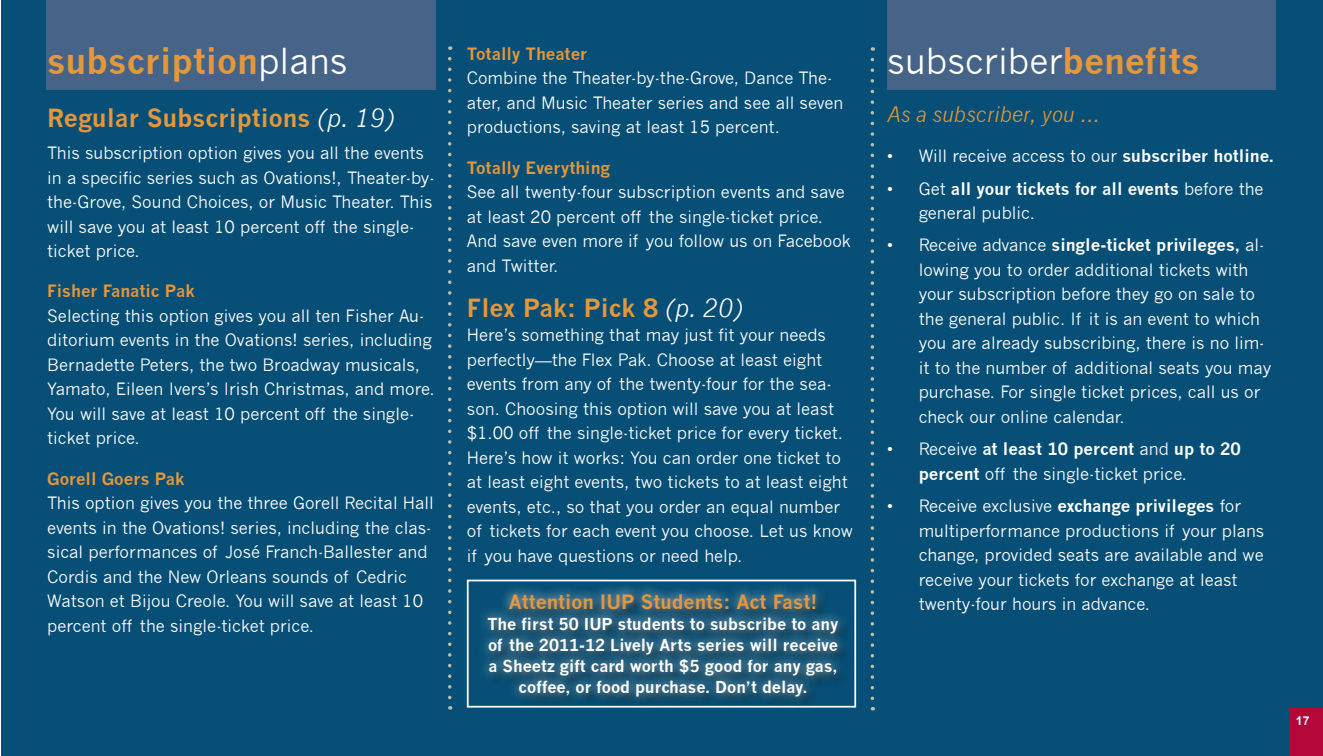
<style>
.page{position:relative;width:1323px;height:756px;background:#fff}
.page>*{position:absolute;margin:0;border:0;box-sizing:border-box;transform-origin:0 0}
.t1{font:35px "News Gothic";color:#fff}
.t2{font:700 35px "News Gothic";color:#e4973b}
.t3{font:700 24.5px "News Gothic";color:#e4973b}
.t4{font:italic 21px "News Gothic";color:#e4973b}
.t5{font:700 19.25px "News Gothic";color:#e4973b}
.t6{font:16.62px/24.5px "News Gothic";color:#fff}
.t7{font:700 16.62px "News Gothic";color:#e4973b}
.t8{font:700 16.1px/21px "News Gothic";color:#fff;text-align:center}
.t9{font:700 12.25px "Arial";color:#e3eff5}
.s1{font-weight:400;color:#fff}
.s2{font-weight:400;font-style:italic;color:#fff}
.s3{font-weight:700;color:#e4973b}
.s4{font-weight:700}
</style>
<div class="page">
<div style="left:1px;top:0;width:1322px;height:756px;background:#074f76"></div>
<div style="left:46px;top:0;width:389px;height:89px;background:#456488"></div>
<div style="left:888px;top:0;width:388px;height:89px;background:#456488"></div>
<svg style="left:448px;top:59px;width:4px;height:651px"></svg>
<svg style="left:871px;top:59px;width:3px;height:651px"></svg>
<div style="left:1290px;top:709px;width:33px;height:47px;background:#b30838"></div>
<div style="left:476px;top:583px;width:371px;height:123px;background:#fff;opacity:.75"></div>
<div style="left:467px;top:580px;width:389px;height:128px;border:2px solid #fff"></div>
<h1 class="t2" style="left:47px;top:40px;width:302px">subscription<span class="s1">plans</span></h1>
<h2 class="t3" style="left:47px;top:103px;width:349px">Regular Subscriptions <span class="s2">(p. 19)</span></h2>
<p class="t6" style="left:47px;top:141px;width:389px">This subscription option gives you all the events in a specific series such as Ovations!, Theater-by&shy;the-Grove, Sound Choices, or Music Theater. This will save you at least 10 percent off the single&shy;ticket price.</p>
<p class="t7" style="left:47px;top:281px;width:149px">Fisher Fanatic Pak</p>
<p class="t6" style="left:47px;top:304px;width:389px">Selecting this option gives you all ten Fisher Au&shy;ditorium events in the Ovations! series, including Bernadette Peters, the two Broadway musicals, Yamato, Eileen Ivers’s Irish Christmas, and more.<br>You will save at least 10 percent off the single&shy;ticket price.</p>
<p class="t7" style="left:47px;top:468px;width:139px">Gorell Goers Pak</p>
<p class="t6" style="left:47px;top:491px;width:388px">This option gives you the three Gorell Recital Hall events in the Ovations! series, including the clas&shy;sical performances of José Franch-Ballester and Cordis and the New Orleans sounds of Cedric Watson et Bijou Creole. You will save at least 10 percent off the single-ticket price.</p>
<p class="t7" style="left:467px;top:44px;width:122px">Totally Theater</p>
<p class="t6" style="left:467px;top:66px;width:378px">Combine the Theater-by-the-Grove, Dance The&shy;ater, and Music Theater series and see all seven productions, saving at least 15 percent.</p>
<p class="t7" style="left:467px;top:157px;width:145px">Totally Everything</p>
<p class="t6" style="left:467px;top:180px;width:386px">See all twenty-four subscription events and save at least 20 percent off the single-ticket price.<br>And save even more if you follow us on Facebook and Twitter.</p>
<h2 class="t3" style="left:467px;top:293px;width:277px">Flex Pak: Pick 8 <span class="s2">(p. 20)</span></h2>
<p class="t6" style="left:467px;top:323px;width:388px">Here’s something that may just fit your needs perfectly—the Flex Pak. Choose at least eight events from any of the twenty-four for the sea&shy;son. Choosing this option will save you at least $1.00 off the single-ticket price for every ticket.<br>Here’s how it works: You can order one ticket to at least eight events, two tickets to at least eight events, etc., so that you order an equal number of tickets for each event you choose. Let us know if you have questions or need help.</p>
<p class="t5" style="left:509px;top:591px;width:310px">Attention IUP Students: Act Fast!</p>
<p class="t8" style="left:488px;top:614px;width:352px">The first 50 IUP students to subscribe to any of the 2011-12 Lively Arts series will receive a Sheetz gift card worth $5 good for any gas, coffee, or food purchase. Don’t delay.</p>
<h1 class="t1" style="left:887px;top:41px;width:314px">subscriber<span class="s3">benefits</span></h1>
<p class="t4" style="left:887px;top:102px;width:214px">As a subscriber, you …</p>
<p class="t6" style="left:887px;top:144px;width:388px">• Will receive access to our <span class="s4">subscriber hotline.</span></p>
<p class="t6" style="left:919px;top:176px;width:346px;text-indent:-32px">• Get <span class="s4">all your tickets for all events</span> before the general public.</p>
<p class="t6" style="left:919px;top:233px;width:354px;text-indent:-32px">• Receive advance <span class="s4">single-ticket privileges,</span> al&shy;lowing you to order additional tickets with your subscription before they go on sale to the general public. If it is an event to which you are already subscribing, there is no lim&shy;it to the number of additional seats you may purchase. For single ticket prices, call us or check our online calendar.</p>
<p class="t6" style="left:919px;top:437px;width:324px;text-indent:-32px">• Receive <span class="s4">at least 10 percent</span> and <span class="s4">up to 20 percent</span> off the single-ticket price.</p>
<p class="t6" style="left:919px;top:494px;width:347px;text-indent:-32px">• Receive exclusive <span class="s4">exchange privileges</span> for multiperformance productions if your plans change, provided seats are available and we receive your tickets for exchange at least twenty-four hours in advance.</p>
<p class="t9" style="left:1296px;top:712px;width:15px">17</p>
</div>
